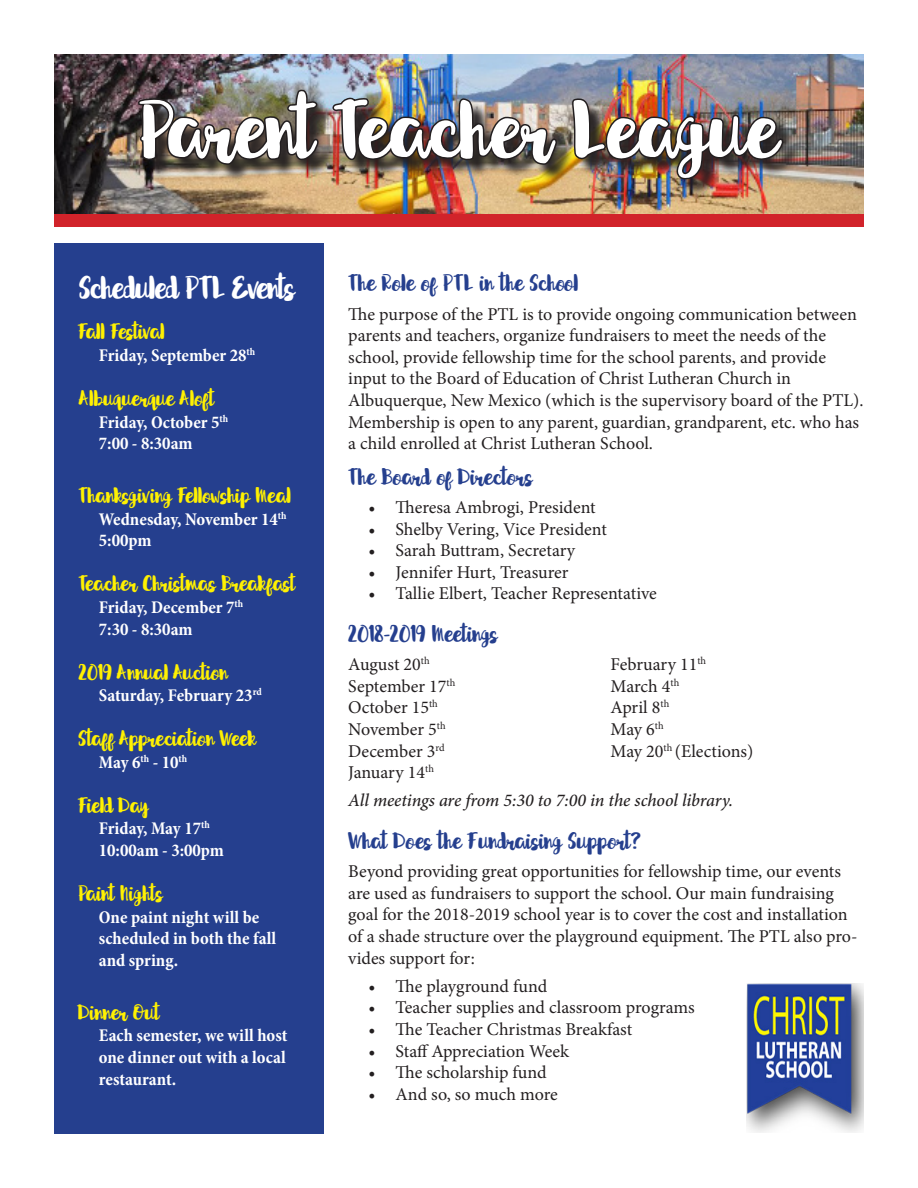
<style>
.page{position:relative;width:918px;height:1188px;background:#fff}
.page>*{position:absolute;margin:0;border:0;box-sizing:border-box;transform-origin:0 0}
.t1{font:84px "Sprightly";color:#fff}
.t2{font:33px "Sprightly";letter-spacing:-.03em;color:#fff}
.t3{font:24px "Sprightly";color:#253f8e}
.t4{font:22.5px "Sprightly";color:#fff101}
.t5{font:18px/21.6px "Minion Pro";color:#231f20}
.t6{font:700 condensed 18px/21.6px "Minion Pro";color:#fff}
.t7{font:italic 500 18px "Minion Pro";letter-spacing:-.01em;color:#231f20}
</style>
<div class="page">
<img style="left:54px;top:54px;width:810px;height:160px">
<div style="left:142px;top:92px;width:659px;height:105px;background:#231f20;opacity:.94"></div>
<img style="left:137px;top:90px;width:181px;height:76px">
<img style="left:333px;top:95px;width:225px;height:72px">
<img style="left:571px;top:95px;width:213px;height:119px">
<img style="left:746px;top:983px;width:118px;height:149px">
<div style="left:54px;top:214px;width:810px;height:13px;background:#d1232a"></div>
<div style="left:54px;top:243px;width:270px;height:891px;background:#253f8e"></div>
<p class="t1" style="left:139px;top:78px;width:641px">Parent Teacher League</p>
<p class="t2" style="left:79px;top:267px;width:218px">Scheduled PTL Events</p>
<p class="t4" style="left:79px;top:318px;width:88px">Fall Festival</p>
<p class="t6" style="left:99px;top:344px;width:158px">Friday, September 28<sup>th</sup></p>
<p class="t4" style="left:79px;top:384px;width:138px">Albuquerque Aloft</p>
<p class="t6" style="left:99px;top:411px;width:131px">Friday, October 5<sup>th</sup></p>
<p class="t6" style="left:99px;top:433px;width:95px">7:00 - 8:30am</p>
<p class="t4" style="left:79px;top:481px;width:214px">Thanksgiving Fellowship Meal</p>
<p class="t6" style="left:99px;top:508px;width:189px">Wednesday, November 14<sup>th</sup></p>
<p class="t6" style="left:99px;top:530px;width:54px">5:00pm</p>
<p class="t4" style="left:79px;top:570px;width:219px">Teacher Christmas Breakfast</p>
<p class="t6" style="left:99px;top:596px;width:146px">Friday, December 7<sup>th</sup></p>
<p class="t6" style="left:99px;top:618px;width:95px">7:30 - 8:30am</p>
<p class="t4" style="left:79px;top:658px;width:151px">2019 Annual Auction</p>
<p class="t6" style="left:99px;top:685px;width:165px">Saturday, February 23<sup>rd</sup></p>
<p class="t4" style="left:79px;top:724px;width:179px">Staff Appreciation Week</p>
<p class="t6" style="left:99px;top:751px;width:90px">May 6<sup>th</sup> - 10<sup>th</sup></p>
<p class="t4" style="left:79px;top:791px;width:72px">Field Day</p>
<p class="t6" style="left:99px;top:818px;width:113px">Friday, May 17<sup>th</sup></p>
<p class="t6" style="left:99px;top:839px;width:127px">10:00am - 3:00pm</p>
<p class="t4" style="left:79px;top:879px;width:86px">Paint Nights</p>
<p class="t6" style="left:99px;top:906px;width:179px">One paint night will be scheduled in both the fall and spring.</p>
<p class="t4" style="left:79px;top:998px;width:83px">Dinner Out</p>
<p class="t6" style="left:99px;top:1025px;width:190px;text-align:justify">Each semester, we will host one dinner out with a local restaurant.</p>
<p class="t3" style="left:348px;top:268px;width:232px">The Role of PTL in the School</p>
<p class="t5" style="left:348px;top:303px;width:517px">The purpose of the PTL is to provide ongoing communication between parents and teachers, organize fundraisers to meet the needs of the school, provide fellowship time for the school parents, and provide input to the Board of Education of Christ Lutheran Church in Albuquerque, New Mexico (which is the supervisory board of the PTL).<br>Membership is open to any parent, guardian, grandparent, etc. who has a child enrolled at Christ Lutheran School.</p>
<p class="t3" style="left:348px;top:462px;width:186px">The Board of Directors</p>
<p class="t5" style="left:369px;top:497px;width:229px">• Theresa Ambrogi, President</p>
<p class="t5" style="left:369px;top:518px;width:240px">• Shelby Vering, Vice President</p>
<p class="t5" style="left:369px;top:540px;width:208px">• Sarah Buttram, Secretary</p>
<p class="t5" style="left:369px;top:561px;width:201px">• Jennifer Hurt, Treasurer</p>
<p class="t5" style="left:369px;top:583px;width:290px">• Tallie Elbert, Teacher Representative</p>
<p class="t3" style="left:348px;top:619px;width:151px">2018-2019 Meetings</p>
<p class="t5" style="left:348px;top:654px;width:83px">August 20<sup>th</sup></p>
<p class="t5" style="left:348px;top:675px;width:109px">September 17<sup>th</sup></p>
<p class="t5" style="left:348px;top:697px;width:91px">October 15<sup>th</sup></p>
<p class="t5" style="left:348px;top:718px;width:99px">November 5<sup>th</sup></p>
<p class="t5" style="left:348px;top:740px;width:98px">December 3<sup>rd</sup></p>
<p class="t5" style="left:348px;top:762px;width:87px">January 14<sup>th</sup></p>
<p class="t5" style="left:611px;top:654px;width:97px">February 11<sup>th</sup></p>
<p class="t5" style="left:611px;top:675px;width:70px">March 4<sup>th</sup></p>
<p class="t5" style="left:611px;top:697px;width:60px">April 8<sup>th</sup></p>
<p class="t5" style="left:611px;top:718px;width:55px">May 6<sup>th</sup></p>
<p class="t5" style="left:611px;top:740px;width:144px">May 20<sup>th</sup> (Elections)</p>
<p class="t7" style="left:348px;top:788px;width:386px">All meetings are from 5:30 to 7:00 in the school library.</p>
<p class="t3" style="left:348px;top:826px;width:295px">What Does the Fundraising Support?</p>
<p class="t5" style="left:348px;top:861px;width:511px">Beyond providing great opportunities for fellowship time, our events are used as fundraisers to support the school. Our main fundraising goal for the 2018-2019 school year is to cover the cost and installation of a shade structure over the playground equipment. The PTL also pro&shy;vides support for:</p>
<p class="t5" style="left:369px;top:975px;width:180px">• The playground fund</p>
<p class="t5" style="left:369px;top:997px;width:328px">• Teacher supplies and classroom programs</p>
<p class="t5" style="left:369px;top:1019px;width:265px">• The Teacher Christmas Breakfast</p>
<p class="t5" style="left:369px;top:1040px;width:202px">• Staff Appreciation Week</p>
<p class="t5" style="left:369px;top:1062px;width:180px">• The scholarship fund</p>
<p class="t5" style="left:369px;top:1083px;width:191px">• And so, so much more</p>
</div>
